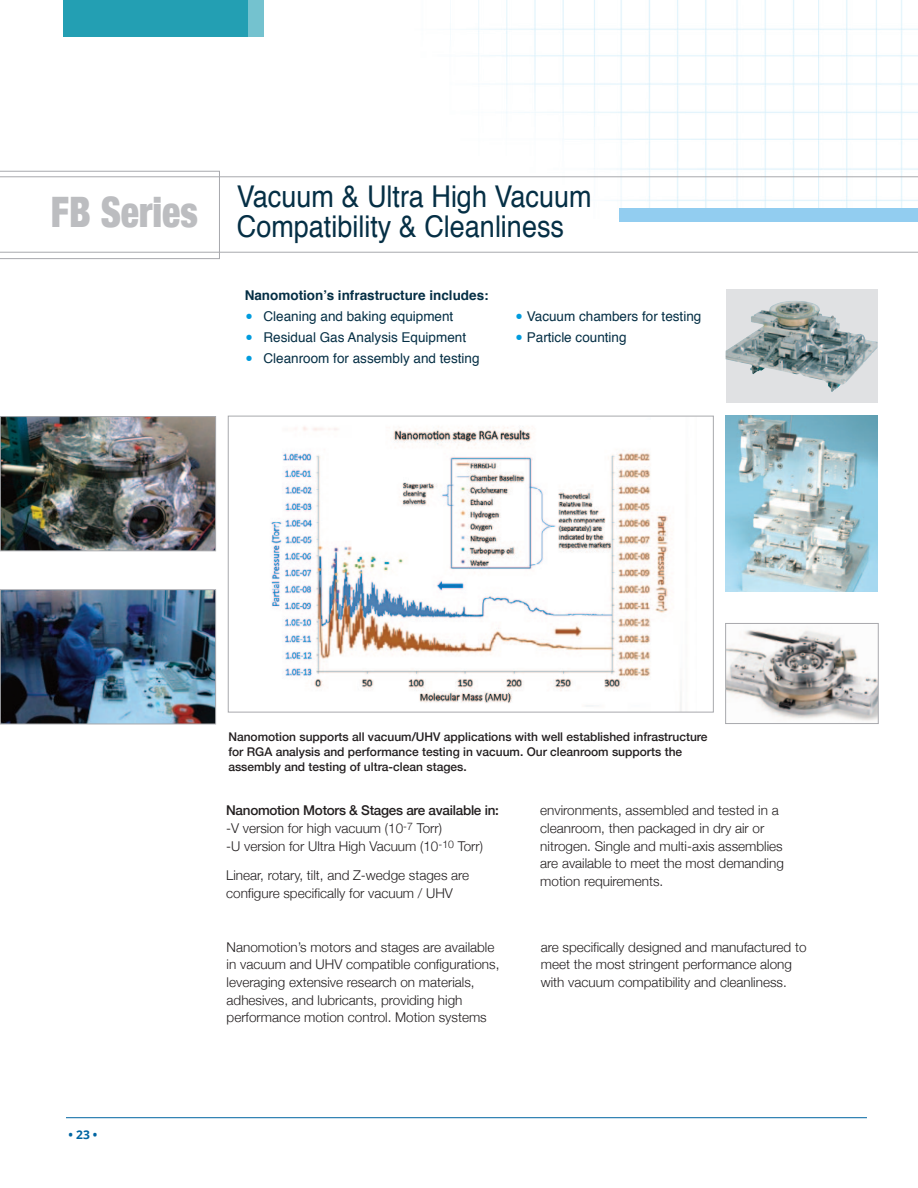
<style>
.page{position:relative;width:918px;height:1188px;background:#fff}
.page>*{position:absolute;margin:0;border:0;box-sizing:border-box;transform-origin:0 0}
.t1{font:900 condensed 42px "Helvetica Neue";color:#bcbdc0;scale:.9 1}
.t2{font:30px/30px "Helvetica";color:#052f45;scale:.9 1}
.t3{font:300 13.5px/17.7px "Helvetica Neue";color:#231f20}
.t4{font:13.5px "Helvetica";color:#052f45}
.t5{font:500 13.5px "Helvetica Neue";letter-spacing:-.02em;color:#231f20}
.t6{font:700 13.5px "Helvetica";color:#052f45}
.t7{font:500 12px/15px "Helvetica Neue";color:#231f20}
.t8{font:700 12px "Open Sans";color:#0065a2}
.s1{font-size:24px;color:#009cde}
</style>
<div class="page">
<img style="left:0;top:0;width:918px;height:208px">
<div style="left:619px;top:208px;width:299px;height:14px;background:#92cdf0"></div>
<svg style="left:0;top:171px;width:220px;height:88px"></svg>
<hr style="left:0;top:176px;width:918px;height:1px;background:#a8a9ad">
<hr style="left:0;top:252px;width:918px;height:1px;background:#a8a9ad">
<img style="left:2px;top:418px;width:212px;height:131px">
<div style="left:0;top:416px;width:216px;height:135px;border:1px solid #a8a9ad"></div>
<img style="left:2px;top:591px;width:212px;height:131px">
<div style="left:0;top:589px;width:216px;height:135px;border:1px solid #a8a9ad"></div>
<div style="left:726px;top:289px;width:151px;height:114px;background:#e0e1e3"></div>
<img style="left:726px;top:301px;width:151px;height:91px">
<img style="left:726px;top:415px;width:152px;height:176px">
<img style="left:271px;top:426px;width:411px;height:284px">
<div style="left:228px;top:416px;width:486px;height:296px;border:1px solid #a8a9ad"></div>
<img style="left:727px;top:630px;width:150px;height:91px">
<div style="left:725px;top:623px;width:154px;height:101px;border:1px solid #a8a9ad"></div>
<hr style="left:66px;top:1117px;width:801px;height:1px;background:#0065a2">
<div style="left:64px;top:0;width:200px;height:36px;background:#239fb3"></div>
<div style="left:248px;top:0;width:29px;height:36px;background:#fff;opacity:.37"></div>
<p class="t1" style="left:51px;top:186px;width:165px">FB Series</p>
<p class="t2" style="left:237px;top:184px;width:396px">Vacuum &amp; Ultra High Vacuum<br>Compatibility &amp; Cleanliness</p>
<p class="t6" style="left:245px;top:289px;width:246px">Nanomotion’s infrastructure includes:</p>
<p class="t4" style="left:245px;top:310px;width:210px"><span class="s1">•</span> Cleaning and baking equipment</p>
<p class="t4" style="left:515px;top:310px;width:188px"><span class="s1">•</span> Vacuum chambers for testing</p>
<p class="t4" style="left:245px;top:331px;width:223px"><span class="s1">•</span> Residual Gas Analysis Equipment</p>
<p class="t4" style="left:515px;top:331px;width:113px"><span class="s1">•</span> Particle counting</p>
<p class="t4" style="left:245px;top:352px;width:236px"><span class="s1">•</span> Cleanroom for assembly and testing</p>
<p class="t8" style="left:69px;top:1127px;width:30px">• 23 •</p>
<p class="t7" style="left:228px;top:729px;width:481px">Nanomotion supports all vacuum/UHV applications with well established infrastructure for RGA analysis and performance testing in vacuum. Our cleanroom supports the assembly and testing of ultra-clean stages.</p>
<p class="t5" style="left:226px;top:802px;width:274px">Nanomotion Motors &amp; Stages are available in:</p>
<p class="t3" style="left:226px;top:819px;width:217px">-V version for high vacuum (10<sup>-7</sup> Torr)</p>
<p class="t3" style="left:226px;top:837px;width:258px">-U version for Ultra High Vacuum (10<sup>-10</sup> Torr)</p>
<p class="t3" style="left:226px;top:867px;width:245px">Linear, rotary, tilt, and Z-wedge stages are configure specifically for vacuum / UHV</p>
<p class="t3" style="left:540px;top:801px;width:245px">environments, assembled and tested in a cleanroom, then packaged in dry air or nitrogen. Single and multi-axis assemblies are available to meet the most demanding motion requirements.</p>
<p class="t3" style="left:227px;top:938px;width:274px">Nanomotion’s motors and stages are available in vacuum and UHV compatible configurations, leveraging extensive research on materials, adhesives, and lubricants, providing high performance motion control. Motion systems</p>
<p class="t3" style="left:541px;top:938px;width:267px">are specifically designed and manufactured to meet the most stringent performance along with vacuum compatibility and cleanliness.</p>
</div>
